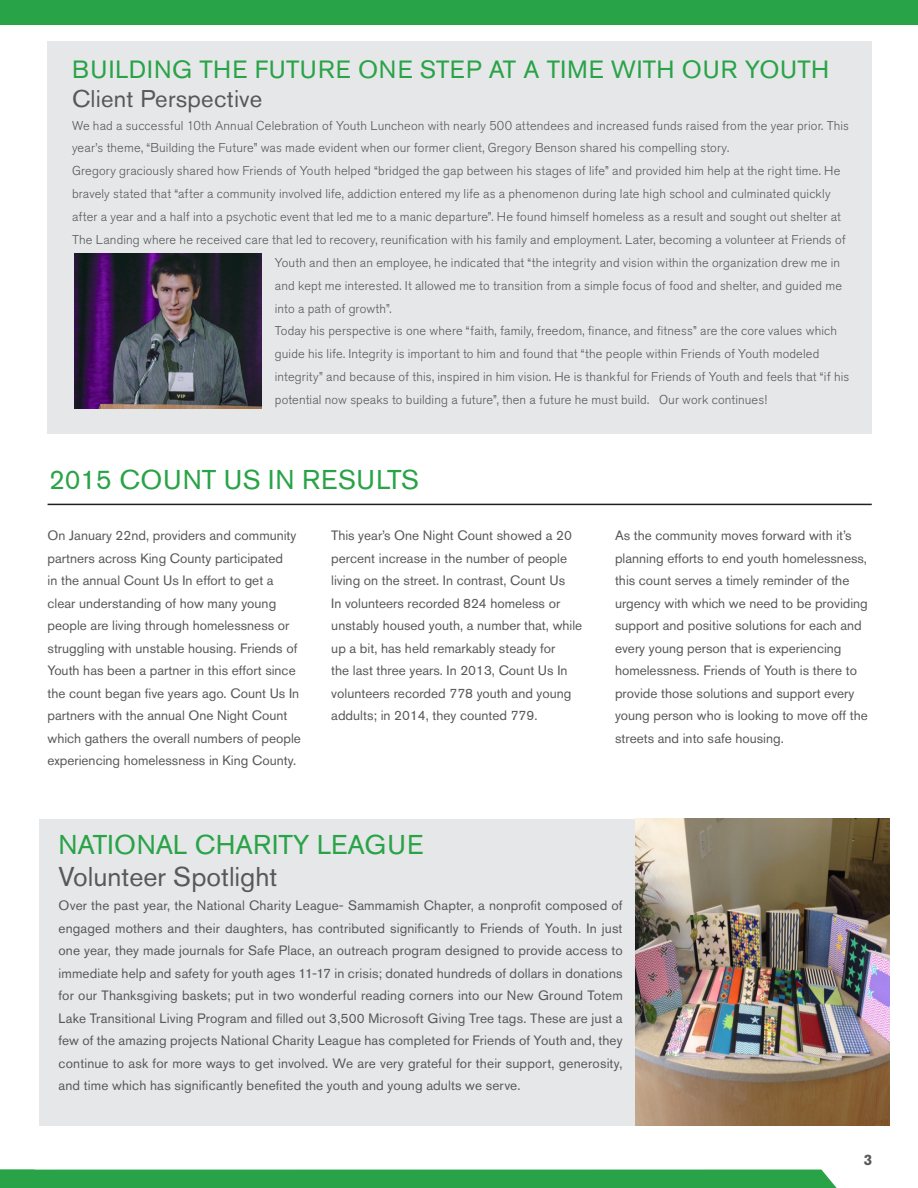
<style>
.page{position:relative;width:918px;height:1188px;background:#fff}
.page>*{position:absolute;margin:0;border:0;box-sizing:border-box;transform-origin:0 0}
.Paragraph_Style{font:27px "Akzidenz Grotesk BQ";color:#29a347}
.Paragraph_Style-2{font:27px "Akzidenz Grotesk BQ";letter-spacing:.02em;color:#29a347}
.Paragraph_Style-3{font:27px "Akzidenz Grotesk BQ";color:#57585a}
.HEADLINE{font:24.75px "Akzidenz Grotesk BQ";letter-spacing:.03em;color:#29a347}
.HEADLINE-2{font:24px "Akzidenz Grotesk BQ";letter-spacing:.01em;color:#57585a}
.t1{font:700 15px "Akzidenz Grotesk BQ";color:#57585a}
.Paragraph_Style_-_He{font:13.5px/22.5px "Akzidenz Grotesk BQ";color:#57585a}
.CALL_OUT_BOX{font:13.5px/22.5px "Akzidenz Grotesk BQ";letter-spacing:.01em;color:#57585a;text-align:justify}
.HEADLINE-3{font:300 12.75px/22.8px "Akzidenz Grotesk BQ";letter-spacing:.01em;color:#57585a}
</style>
<div class="page">
<div style="left:35px;top:1170px;width:802px;height:18px;background:#29a347"></div>
<div style="left:0;top:1170px;width:35px;height:18px;background:#29a347"></div>
<div style="left:39px;top:819px;width:619px;height:306px;background:#e6e7e9"></div>
<hr style="left:48px;top:504px;width:824px;height:1px;background:#231f20">
<div style="left:0;top:0;width:918px;height:24px;background:#29a347"></div>
<div style="left:48px;top:41px;width:824px;height:392px;background:#e6e7e9"></div>
<img style="left:635px;top:819px;width:255px;height:306px">
<img style="left:74px;top:253px;width:187px;height:156px">
<p class="HEADLINE" style="left:72px;top:55px;width:759px">BUILDING THE FUTURE ONE STEP AT A TIME WITH OUR YOUTH</p>
<p class="HEADLINE-2" style="left:72px;top:84px;width:192px">Client Perspective</p>
<p class="HEADLINE-3" style="left:72px;top:114px;width:779px">We had a successful 10th Annual Celebration of Youth Luncheon with nearly 500 attendees and increased funds raised from the year prior. This year’s theme, “Building the Future” was made evident when our former client, Gregory Benson shared his compelling story.</p>
<p class="HEADLINE-3" style="left:72px;top:160px;width:770px">Gregory graciously shared how Friends of Youth helped “bridged the gap between his stages of life” and provided him help at the right time. He</p>
<p class="HEADLINE-3" style="left:72px;top:183px;width:760px">bravely stated that “after a community involved life, addiction entered my life as a phenomenon during late high school and culminated quickly</p>
<p class="HEADLINE-3" style="left:72px;top:206px;width:770px">after a year and a half into a psychotic event that led me to a manic departure”. He found himself homeless as a result and sought out shelter at</p>
<p class="HEADLINE-3" style="left:72px;top:228px;width:775px">The Landing where he received care that led to recovery, reunification with his family and employment. Later, becoming a volunteer at Friends of</p>
<p class="HEADLINE-3" style="left:275px;top:251px;width:567px">Youth and then an employee, he indicated that “the integrity and vision within the organization drew me in</p>
<p class="HEADLINE-3" style="left:275px;top:274px;width:569px">and kept me interested. It allowed me to transition from a simple focus of food and shelter, and guided me</p>
<p class="HEADLINE-3" style="left:275px;top:297px;width:118px">into a path of growth”.</p>
<p class="HEADLINE-3" style="left:275px;top:320px;width:576px">Today his perspective is one where “faith, family, freedom, finance, and fitness” are the core values which guide his life. Integrity is important to him and found that “the people within Friends of Youth modeled integrity” and because of this, inspired in him vision. He is thankful for Friends of Youth and feels that “if his potential now speaks to building a future”, then a future he must build. Our work continues!</p>
<p class="Paragraph_Style-2" style="left:49px;top:464px;width:372px">2015 COUNT US IN RESULTS</p>
<p class="Paragraph_Style_-_He" style="left:48px;top:524px;width:255px">On January 22nd, providers and community partners across King County participated<br>in the annual Count Us In effort to get a clear understanding of how many young people are living through homelessness or struggling with unstable housing. Friends of Youth has been a partner in this effort since the count began five years ago. Count Us In partners with the annual One Night Count which gathers the overall numbers of people experiencing homelessness in King County.</p>
<p class="Paragraph_Style_-_He" style="left:331px;top:524px;width:252px">This year’s One Night Count showed a 20 percent increase in the number of people living on the street. In contrast, Count Us<br>In volunteers recorded 824 homeless or unstably housed youth, a number that, while up a bit, has held remarkably steady for<br>the last three years. In 2013, Count Us In volunteers recorded 778 youth and young addults; in 2014, they counted 779.</p>
<p class="Paragraph_Style_-_He" style="left:615px;top:524px;width:254px">As the community moves forward with it’s planning efforts to end youth homelessness, this count serves a timely reminder of the urgency with which we need to be providing support and positive solutions for each and every young person that is experiencing homelessness. Friends of Youth is there to provide those solutions and support every young person who is looking to move off the streets and into safe housing.</p>
<p class="Paragraph_Style" style="left:59px;top:829px;width:366px">NATIONAL CHARITY LEAGUE</p>
<p class="Paragraph_Style-3" style="left:59px;top:860px;width:220px">Volunteer Spotlight</p>
<p class="CALL_OUT_BOX" style="left:59px;top:894px;width:566px">Over the past year, the National Charity League- Sammamish Chapter, a nonprofit composed of engaged mothers and their daughters, has contributed significantly to Friends of Youth. In just one year, they made journals for Safe Place, an outreach program designed to provide access to immediate help and safety for youth ages 11-17 in crisis; donated hundreds of dollars in donations for our Thanksgiving baskets; put in two wonderful reading corners into our New Ground Totem Lake Transitional Living Program and filled out 3,500 Microsoft Giving Tree tags. These are just a few of the amazing projects National Charity League has completed for Friends of Youth and, they continue to ask for more ways to get involved. We are very grateful for their support, generosity, and time which has significantly benefited the youth and young adults we serve.</p>
<p class="t1" style="left:864px;top:1151px;width:10px">3</p>
</div>
